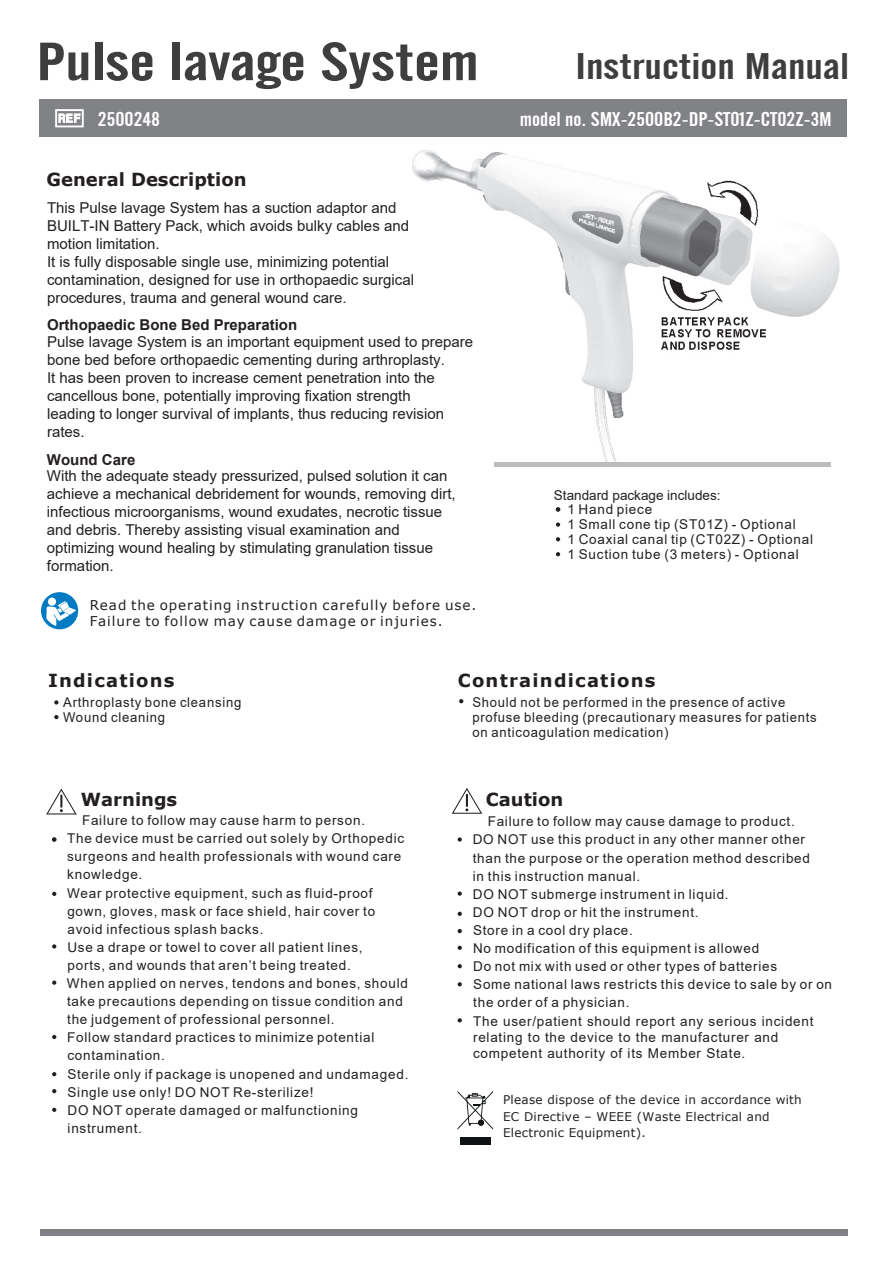
<style>
.page{position:relative;width:893px;height:1262px;background:#fff}
.page>*{position:absolute;margin:0;border:0;box-sizing:border-box;transform-origin:0 0}
.t1{font:53.1px "Alternate Gothic No 2 BT";color:#3e3e3f;scale:1.35 1}
.t2{font:36.9px "Alternate Gothic No 2 BT";color:#3e3e3f;scale:1.29 1}
.t3{font:19.8px "Alternate Gothic No 2 BT";color:#fff;scale:1.14 1}
.t4{font:700 18px "Verdana";color:#231f20}
.t5{font:700 18px "Verdana";letter-spacing:.07em;color:#231f20}
.t6{font:15px/18px "Arial";color:#231f20}
.t7{font:700 15px "Arial";color:#231f20}
.t8{font:13.5px/18.1px "Arial";letter-spacing:.055em;color:#231f20}
.t9{font:13.5px/16.4px "Verdana";letter-spacing:.07em;color:#231f20}
.t10{font:12px/16.5px "Verdana";letter-spacing:.02em;color:#231f20}
</style>
<div class="page">
<img style="left:412px;top:151px;width:427px;height:312px">
<div style="left:40px;top:99px;width:807px;height:38px;background:#808285"></div>
<hr style="left:494px;top:462px;width:336px;height:4px;background:#bcbdc0">
<svg style="left:555px;top:507px;width:5px;height:5px"></svg>
<svg style="left:556px;top:522px;width:4px;height:5px"></svg>
<svg style="left:556px;top:537px;width:4px;height:4px"></svg>
<svg style="left:556px;top:552px;width:4px;height:4px"></svg>
<svg style="left:55px;top:109px;width:28px;height:18px"></svg>
<div style="left:40px;top:1229px;width:807px;height:7px;background:#808285"></div>
<div style="left:41px;top:592px;width:37px;height:37px;background:#007bc3;border-radius:50%"></div>
<div style="left:48px;top:597px;width:8px;height:8px;background:#fff;border-radius:50%"></div>
<svg style="left:46px;top:601px;width:30px;height:25px"></svg>
<svg style="left:459px;top:699px;width:4px;height:4px"></svg>
<svg style="left:54px;top:715px;width:4px;height:4px"></svg>
<svg style="left:54px;top:700px;width:4px;height:4px"></svg>
<svg style="left:46px;top:788px;width:31px;height:26px"></svg>
<svg style="left:52px;top:837px;width:5px;height:5px"></svg>
<svg style="left:52px;top:891px;width:4px;height:5px"></svg>
<svg style="left:52px;top:944px;width:4px;height:4px"></svg>
<svg style="left:52px;top:1107px;width:4px;height:5px"></svg>
<svg style="left:52px;top:980px;width:4px;height:4px"></svg>
<svg style="left:52px;top:1034px;width:4px;height:5px"></svg>
<svg style="left:52px;top:1072px;width:4px;height:4px"></svg>
<svg style="left:52px;top:1089px;width:4px;height:4px"></svg>
<svg style="left:452px;top:788px;width:30px;height:25px"></svg>
<svg style="left:457px;top:837px;width:5px;height:4px"></svg>
<svg style="left:457px;top:911px;width:5px;height:5px"></svg>
<svg style="left:457px;top:891px;width:5px;height:4px"></svg>
<svg style="left:457px;top:929px;width:5px;height:4px"></svg>
<svg style="left:457px;top:964px;width:5px;height:4px"></svg>
<svg style="left:457px;top:945px;width:5px;height:5px"></svg>
<svg style="left:457px;top:982px;width:5px;height:4px"></svg>
<svg style="left:457px;top:1018px;width:5px;height:4px"></svg>
<div style="left:460px;top:1137px;width:30px;height:7px;background:#101314"></div>
<svg style="left:457px;top:1091px;width:36px;height:38px"></svg>
<h1 class="t1" style="left:36px;top:32px;width:329px">Pulse lavage System</h1>
<h2 class="t2" style="left:575px;top:46px;width:213px">Instruction Manual</h2>
<h3 class="t3" style="left:98px;top:108px;width:56px">2500248</h3>
<h3 class="t3" style="left:520px;top:108px;width:275px">model no. SMX-2500B2-DP-ST01Z-CT02Z-3M</h3>
<h3 class="t4" style="left:46px;top:167px;width:201px">General Description</h3>
<p class="t6" style="left:47px;top:199px;width:368px">This Pulse lavage System has a suction adaptor and BUILT-IN Battery Pack, which avoids bulky cables and motion limitation.<br>It is fully disposable single use, minimizing potential contamination, designed for use in orthopaedic surgical procedures, trauma and general wound care.</p>
<p class="t7" style="left:47px;top:314px;width:252px">Orthopaedic Bone Bed Preparation</p>
<p class="t6" style="left:47px;top:333px;width:428px">Pulse lavage System is an important equipment used to prepare bone bed before orthopaedic cementing during arthroplasty.<br>It has been proven to increase cement penetration into the cancellous bone, potentially improving fixation strength<br>leading to longer survival of implants, thus reducing revision rates.</p>
<p class="t7" style="left:47px;top:449px;width:90px">Wound Care</p>
<p class="t6" style="left:47px;top:467px;width:410px">With the adequate steady pressurized, pulsed solution it can achieve a mechanical debridement for wounds, removing dirt, infectious microorganisms, wound exudates, necrotic tissue and debris. Thereby assisting visual examination and optimizing wound healing by stimulating granulation tissue formation.</p>
<p class="t9" style="left:90px;top:596px;width:388px">Read the operating instruction carefully before use.<br>Failure to follow may cause damage or injuries.</p>
<p class="t8" style="left:567px;top:487px;width:247px;line-height:14.9px;text-indent:-13px">Standard package includes:<br>1 Hand piece<br>1 Small cone tip (ST01Z) - Optional<br>1 Coaxial canal tip (CT02Z) - Optional<br>1 Suction tube (3 meters) - Optional</p>
<h3 class="t5" style="left:48px;top:667px;width:128px">Indications</h3>
<h3 class="t5" style="left:458px;top:667px;width:199px">Contraindications</h3>
<p class="t8" style="left:63px;top:694px;width:179px;line-height:15.1px">Arthroplasty bone cleansing<br>Wound cleaning</p>
<p class="t8" style="left:472px;top:694px;width:346px;line-height:15.1px">Should not be performed in the presence of active profuse bleeding (precautionary measures for patients on anticoagulation medication)</p>
<h3 class="t4" style="left:81px;top:786px;width:98px">Warnings</h3>
<p class="t8" style="left:67px;top:811px;width:343px;text-indent:15px">Failure to follow may cause harm to person.<br>The device must be carried out solely by Orthopedic surgeons and health professionals with wound care knowledge.<br>Wear protective equipment, such as fluid-proof gown, gloves, mask or face shield, hair cover to avoid infectious splash backs.<br>Use a drape or towel to cover all patient lines,<br>ports, and wounds that aren’t being treated.<br>When applied on nerves, tendons and bones, should take precautions depending on tissue condition and the judgement of professional personnel.<br>Follow standard practices to minimize potential contamination.<br>Sterile only if package is unopened and undamaged.<br>Single use only! DO NOT Re-sterilize!<br>DO NOT operate damaged or malfunctioning instrument.</p>
<h3 class="t4" style="left:486px;top:786px;width:79px">Caution</h3>
<p class="t8" style="left:473px;top:812px;width:361px;text-indent:15px">Failure to follow may cause damage to product.<br>DO NOT use this product in any other manner other than the purpose or the operation method described<br>in this instruction manual.<br>DO NOT submerge instrument in liquid.<br>DO NOT drop or hit the instrument.<br>Store in a cool dry place.<br>No modification of this equipment is allowed<br>Do not mix with used or other types of batteries<br>Some national laws restricts this device to sale by or on the order of a physician.</p>
<p class="t8" style="left:473px;top:1013px;width:342px;line-height:16.2px">The user/patient should report any serious incident relating to the device to the manufacturer and competent authority of its Member State.</p>
<p class="t10" style="left:503px;top:1091px;width:300px">Please dispose of the device in accordance with<br>EC Directive – WEEE (Waste Electrical and<br>Electronic Equipment).</p>
</div>
